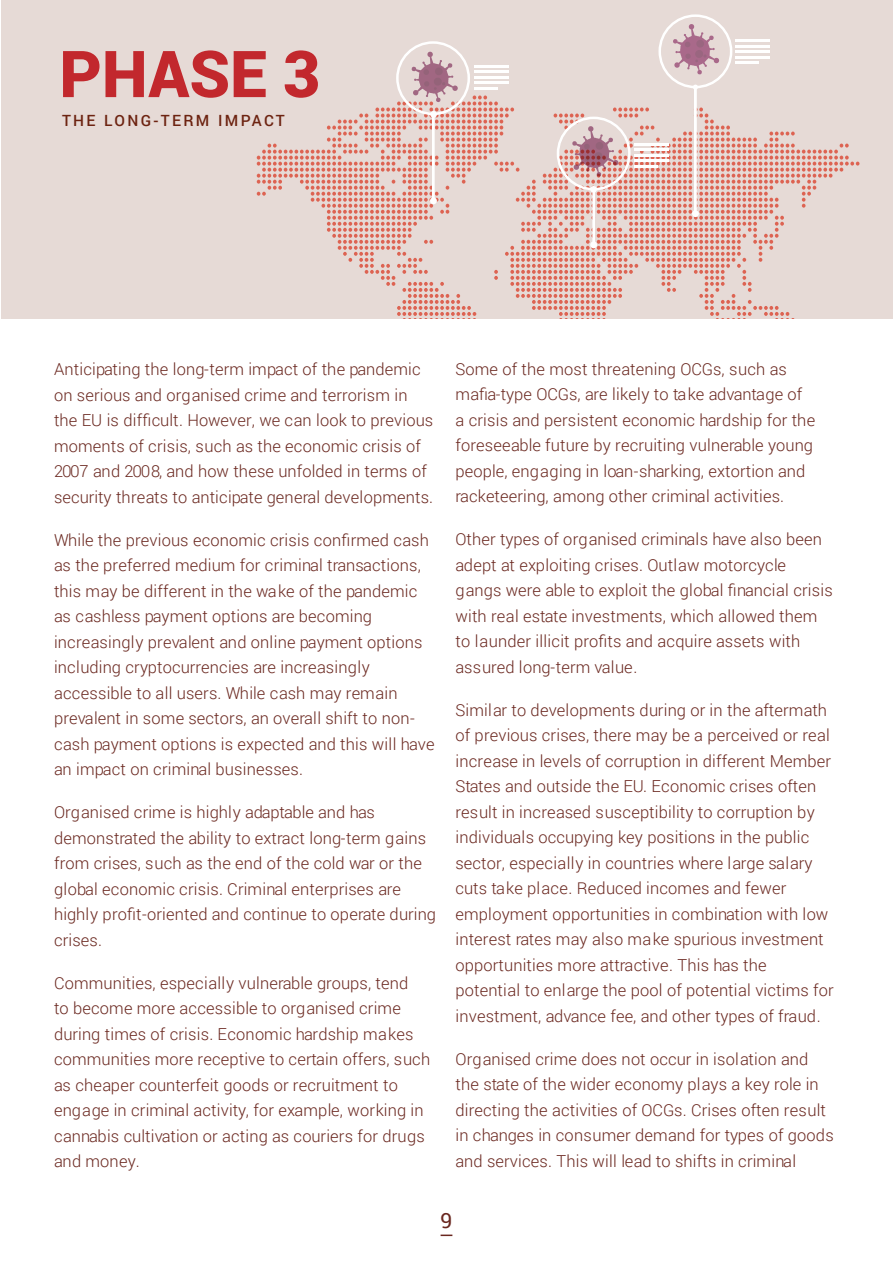
<style>
.page{position:relative;width:893px;height:1263px;background:#fff}
.page>*{position:absolute;margin:0;border:0;box-sizing:border-box;transform-origin:0 0}
.t1{font:900 64.65px "Roboto";color:#c2282d}
.t2{font:21px "Roboto";color:#6a271f}
.t3{font:300 16.5px/25.5px "Roboto";letter-spacing:.01em;color:#6a271f}
.t4{font:500 15.45px "Roboto";letter-spacing:.15em;color:#6d2311}
</style>
<div class="page">
<div style="left:1px;top:0;width:892px;height:319px;background:#e6dad6"></div>
<svg style="left:257px;top:95px;width:602px;height:224px"></svg>
<div style="left:692px;top:210px;width:7px;height:7px;border:2px solid #fff;border-radius:50%"></div>
<div style="left:694px;top:86px;width:3px;height:129px;border:2px solid #fff"></div>
<div style="left:430px;top:197px;width:7px;height:7px;border:2px solid #fff;border-radius:50%"></div>
<div style="left:432px;top:114px;width:3px;height:87px;border:2px solid #fff"></div>
<div style="left:430px;top:111px;width:7px;height:7px;border:2px solid #fff;border-radius:50%"></div>
<div style="left:590px;top:241px;width:7px;height:7px;border:2px solid #fff;border-radius:50%"></div>
<div style="left:592px;top:189px;width:3px;height:57px;border:2px solid #fff"></div>
<div style="left:590px;top:186px;width:7px;height:7px;border:2px solid #fff;border-radius:50%"></div>
<hr style="left:474px;top:65px;width:35px;height:3px;background:#fff">
<hr style="left:474px;top:71px;width:35px;height:2px;background:#fff">
<hr style="left:474px;top:76px;width:35px;height:3px;background:#fff">
<hr style="left:474px;top:82px;width:35px;height:2px;background:#fff">
<hr style="left:474px;top:87px;width:24px;height:3px;background:#fff">
<hr style="left:634px;top:143px;width:34px;height:2px;background:#fff">
<hr style="left:634px;top:149px;width:34px;height:2px;background:#fff">
<hr style="left:634px;top:154px;width:34px;height:2px;background:#fff">
<hr style="left:634px;top:160px;width:34px;height:2px;background:#fff">
<hr style="left:634px;top:165px;width:24px;height:2px;background:#fff">
<hr style="left:735px;top:39px;width:35px;height:3px;background:#fff">
<hr style="left:735px;top:45px;width:35px;height:2px;background:#fff">
<hr style="left:735px;top:50px;width:35px;height:3px;background:#fff">
<hr style="left:735px;top:56px;width:35px;height:2px;background:#fff">
<hr style="left:735px;top:61px;width:24px;height:3px;background:#fff">
<svg style="left:395px;top:41px;width:76px;height:76px"></svg>
<svg style="left:556px;top:116px;width:75px;height:76px"></svg>
<svg style="left:658px;top:14px;width:75px;height:76px"></svg>
<svg style="left:441px;top:1234px;width:11px;height:2px"></svg>
<h1 class="t1" style="left:59px;top:28px;width:263px">PHASE 3</h1>
<p class="t4" style="left:62px;top:110px;width:224px">THE LONG-TERM IMPACT</p>
<p class="t3" style="left:54px;top:356px;width:381px">Anticipating the long-term impact of the pandemic on serious and organised crime and terrorism in the EU is difficult. However, we can look to previous moments of crisis, such as the economic crisis of 2007 and 2008, and how these unfolded in terms of security threats to anticipate general developments.</p>
<p class="t3" style="left:54px;top:526px;width:382px">While the previous economic crisis confirmed cash as the preferred medium for criminal transactions, this may be different in the wake of the pandemic as cashless payment options are becoming increasingly prevalent and online payment options including cryptocurrencies are increasingly accessible to all users. While cash may remain prevalent in some sectors, an overall shift to non&shy;cash payment options is expected and this will have an impact on criminal businesses.</p>
<p class="t3" style="left:54px;top:799px;width:384px">Organised crime is highly adaptable and has demonstrated the ability to extract long-term gains from crises, such as the end of the cold war or the global economic crisis. Criminal enterprises are highly profit-oriented and continue to operate during crises.</p>
<p class="t3" style="left:54px;top:969px;width:378px">Communities, especially vulnerable groups, tend<br>to become more accessible to organised crime during times of crisis. Economic hardship makes communities more receptive to certain offers, such as cheaper counterfeit goods or recruitment to engage in criminal activity, for example, working in cannabis cultivation or acting as couriers for drugs and money.</p>
<p class="t3" style="left:455px;top:356px;width:361px">Some of the most threatening OCGs, such as mafia-type OCGs, are likely to take advantage of a crisis and persistent economic hardship for the foreseeable future by recruiting vulnerable young people, engaging in loan-sharking, extortion and racketeering, among other criminal activities.</p>
<p class="t3" style="left:455px;top:526px;width:379px">Other types of organised criminals have also been adept at exploiting crises. Outlaw motorcycle gangs were able to exploit the global financial crisis with real estate investments, which allowed them to launder illicit profits and acquire assets with assured long-term value.</p>
<p class="t3" style="left:455px;top:697px;width:380px">Similar to developments during or in the aftermath of previous crises, there may be a perceived or real increase in levels of corruption in different Member States and outside the EU. Economic crises often result in increased susceptibility to corruption by individuals occupying key positions in the public sector, especially in countries where large salary cuts take place. Reduced incomes and fewer employment opportunities in combination with low interest rates may also make spurious investment opportunities more attractive. This has the potential to enlarge the pool of potential victims for investment, advance fee, and other types of fraud.</p>
<p class="t3" style="left:455px;top:1046px;width:380px">Organised crime does not occur in isolation and the state of the wider economy plays a key role in directing the activities of OCGs. Crises often result in changes in consumer demand for types of goods and services. This will lead to shifts in criminal</p>
<p class="t2" style="left:441px;top:1205px;width:13px">9</p>
</div>
